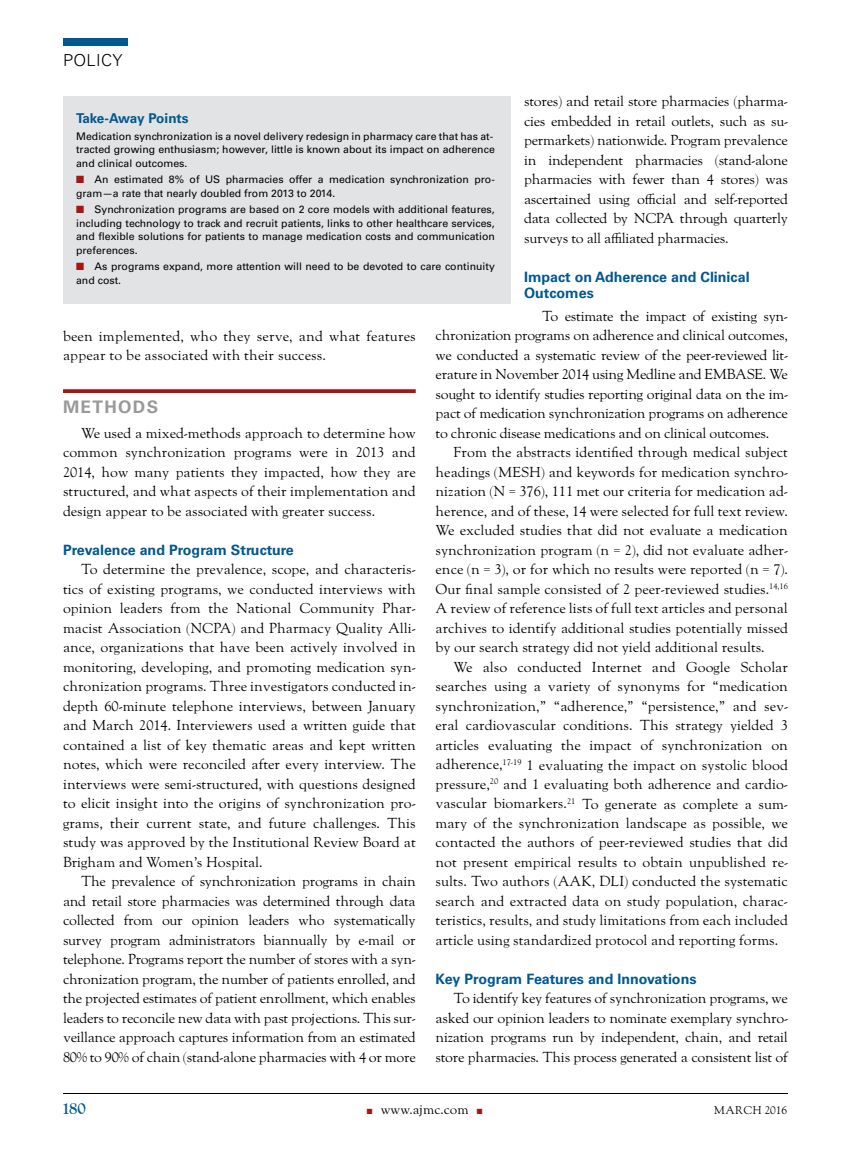
<style>
.page{position:relative;width:851px;height:1161px;background:#fff}
.page>*{position:absolute;margin:0;border:0;box-sizing:border-box;transform-origin:0 0}
.t1{font:700 17.25px "Univers LT Std";letter-spacing:.075em;color:#999}
.t2{font:300 16.5px "Univers LT Std";letter-spacing:.02em;color:#000}
.t3{font:700 16.5px "LTC Goudy Oldstyle Pro";color:#005890}
.t4{font:14.25px/19.5px "LTC Goudy Oldstyle Pro";color:#000;text-align:justify}
.t5{font:700 14.25px/16.5px "Univers LT Std";color:#005890}
.t6{font:700 13.5px "Univers LT Std";letter-spacing:-.02em;color:#005890}
.t7{font:13.5px "LTC Goudy Oldstyle Pro";color:#000}
.t8{font:11.25px "LTC Goudy Oldstyle Pro";letter-spacing:.02em;color:#000}
.t9{font:10.5px/13.5px "Univers LT Std";color:#000}
.s1{color:#a51617}
</style>
<div class="page">
<hr style="left:63px;top:1093px;width:725px;height:1px;background:#000">
<div style="left:63px;top:38px;width:65px;height:8px;background:#005890"></div>
<svg style="left:63px;top:389px;width:353px;height:4px"></svg>
<div style="left:63px;top:96px;width:447px;height:208px;background:#e2e3e4"></div>
<p class="t2" style="left:63px;top:50px;width:61px">POLICY</p>
<p class="t4" style="left:524px;top:92px;width:265px">stores) and retail store pharmacies (pharma&shy;cies embedded in retail outlets, such as su&shy;permarkets) nationwide. Program prevalence in independent pharmacies (stand-alone pharmacies with fewer than 4 stores) was ascertained using official and self-reported data collected by NCPA through quarterly surveys to all affiliated pharmacies.</p>
<p class="t5" style="left:524px;top:269px;width:227px">Impact on Adherence and Clinical<br>Outcomes</p>
<p class="t4" style="left:435px;top:307px;width:354px;text-indent:106px">To estimate the impact of existing syn&shy;chronization programs on adherence and clinical outcomes, we conducted a systematic review of the peer-reviewed lit&shy;erature in November 2014 using Medline and EMBASE. We sought to identify studies reporting original data on the im&shy;pact of medication synchronization programs on adherence to chronic disease medications and on clinical outcomes.</p>
<p class="t4" style="left:435px;top:443px;width:354px;text-indent:18px">From the abstracts identified through medical subject headings (MESH) and keywords for medication synchro&shy;nization (N = 376), 111 met our criteria for medication ad&shy;herence, and of these, 14 were selected for full text review.<br>We excluded studies that did not evaluate a medication synchronization program (n = 2), did not evaluate adher&shy;ence (n = 3), or for which no results were reported (n = 7).<br>Our final sample consisted of 2 peer-reviewed studies.<sup>14,16<br></sup>A review of reference lists of full text articles and personal archives to identify additional studies potentially missed by our search strategy did not yield additional results.</p>
<p class="t4" style="left:435px;top:658px;width:354px;text-indent:18px">We also conducted Internet and Google Scholar searches using a variety of synonyms for “medication synchronization,” “adherence,” “persistence,” and sev&shy;eral cardiovascular conditions. This strategy yielded 3 articles evaluating the impact of synchronization on adherence,<sup>17-19</sup> 1 evaluating the impact on systolic blood pressure,<sup>20</sup> and 1 evaluating both adherence and cardio&shy;vascular biomarkers.<sup>21</sup> To generate as complete a sum&shy;mary of the synchronization landscape as possible, we contacted the authors of peer-reviewed studies that did not present empirical results to obtain unpublished re&shy;sults. Two authors (AAK, DLI) conducted the systematic search and extracted data on study population, charac&shy;teristics, results, and study limitations from each included article using standardized protocol and reporting forms.</p>
<p class="t5" style="left:435px;top:971px;width:262px">Key Program Features and Innovations</p>
<p class="t4" style="left:435px;top:990px;width:354px;text-indent:18px">To identify key features of synchronization programs, we asked our opinion leaders to nominate exemplary synchro&shy;nization programs run by independent, chain, and retail store pharmacies. This process generated a consistent list of</p>
<p class="t6" style="left:76px;top:111px;width:114px">Take-Away Points</p>
<p class="t9" style="left:76px;top:129px;width:420px">Medication synchronization is a novel delivery redesign in pharmacy care that has at&shy;tracted growing enthusiasm; however, little is known about its impact on adherence and clinical outcomes.</p>
<p class="t9" style="left:76px;top:173px;width:420px"><span class="s1">■</span> An estimated 8% of US pharmacies offer a medication synchronization pro&shy;gram—a rate that nearly doubled from 2013 to 2014.</p>
<p class="t9" style="left:76px;top:203px;width:420px;text-align:justify"><span class="s1">■</span> Synchronization programs are based on 2 core models with additional features, including technology to track and recruit patients, links to other healthcare services, and flexible solutions for patients to manage medication costs and communication preferences.</p>
<p class="t9" style="left:76px;top:260px;width:420px"><span class="s1">■</span> As programs expand, more attention will need to be devoted to care continuity and cost.</p>
<p class="t4" style="left:63px;top:327px;width:354px">been implemented, who they serve, and what features appear to be associated with their success.</p>
<p class="t1" style="left:63px;top:396px;width:97px">METHODS</p>
<p class="t4" style="left:63px;top:424px;width:354px;text-indent:18px">We used a mixed-methods approach to determine how common synchronization programs were in 2013 and 2014, how many patients they impacted, how they are structured, and what aspects of their implementation and design appear to be associated with greater success.</p>
<p class="t5" style="left:63px;top:542px;width:232px">Prevalence and Program Structure</p>
<p class="t4" style="left:63px;top:561px;width:354px;text-indent:18px">To determine the prevalence, scope, and characteris&shy;tics of existing programs, we conducted interviews with opinion leaders from the National Community Phar&shy;macist Association (NCPA) and Pharmacy Quality Alli&shy;ance, organizations that have been actively involved in monitoring, developing, and promoting medication syn&shy;chronization programs. Three investigators conducted in&shy;depth 60-minute telephone interviews, between January and March 2014. Interviewers used a written guide that contained a list of key thematic areas and kept written notes, which were reconciled after every interview. The interviews were semi-structured, with questions designed to elicit insight into the origins of synchronization pro&shy;grams, their current state, and future challenges. This study was approved by the Institutional Review Board at Brigham and Women’s Hospital.</p>
<p class="t4" style="left:63px;top:873px;width:354px;text-indent:18px">The prevalence of synchronization programs in chain and retail store pharmacies was determined through data collected from our opinion leaders who systematically survey program administrators biannually by e-mail or telephone. Programs report the number of stores with a syn&shy;chronization program, the number of patients enrolled, and the projected estimates of patient enrollment, which enables leaders to reconcile new data with past projections. This sur&shy;veillance approach captures information from an estimated 80% to 90% of chain (stand-alone pharmacies with 4 or more</p>
<p class="t3" style="left:63px;top:1100px;width:24px">180</p>
<p class="t7" style="left:367px;top:1102px;width:117px"><span class="s1">■</span> www.ajmc.com <span class="s1">■</span></p>
<p class="t8" style="left:714px;top:1104px;width:75px">MARCH 2016</p>
</div>
